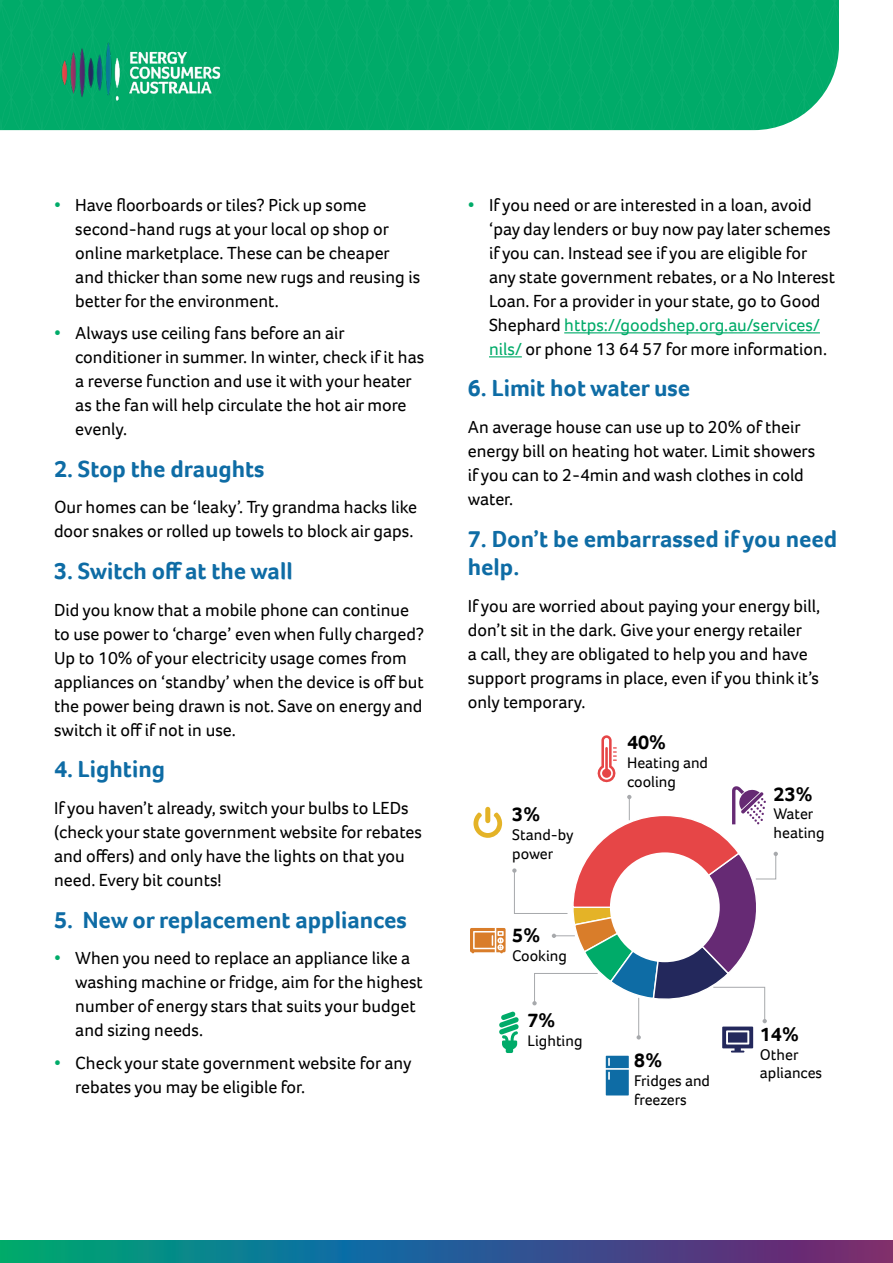
<style>
.page{position:relative;width:893px;height:1263px;background:#fff}
.page>*{position:absolute;margin:0;border:0;box-sizing:border-box;transform-origin:0 0}
.t1{font:700 24px/28.8px "Foco";color:#0e6ca5}
.t2{font:700 20.1px "Foco";color:#000}
.t3{font:18px/24px "Foco";color:#000}
.t4{font:15.9px/18.8px "Foco";color:#000}
.s1{color:#00ab69}
</style>
<div class="page">
<svg style="left:0;top:1240px;width:893px;height:23px;background:#2c6087"></svg>
<hr style="left:564px;top:332px;width:256px;height:1px;background:#00ab69">
<hr style="left:489px;top:356px;width:33px;height:1px;background:#00ab69">
<div style="left:0;top:0;width:839px;height:130px;background:#00ab69"></div>
<img style="left:57px;top:39px;width:176px;height:65px">
<svg style="left:470px;top:735px;width:308px;height:360px"></svg>
<p class="t3" style="left:75px;top:192px;width:347px;text-indent:-21px"><span class="s1">•</span> Have floorboards or tiles? Pick up some second-hand rugs at your local op shop or online marketplace. These can be cheaper and thicker than some new rugs and reusing is better for the environment.</p>
<p class="t3" style="left:75px;top:321px;width:351px;text-indent:-21px"><span class="s1">•</span> Always use ceiling fans before an air conditioner in summer. In winter, check if it has a reverse function and use it with your heater as the fan will help circulate the hot air more evenly.</p>
<h1 class="t1" style="left:54px;top:454px;width:212px">2. Stop the draughts</h1>
<p class="t3" style="left:54px;top:495px;width:365px">Our homes can be ‘leaky’. Try grandma hacks like door snakes or rolled up towels to block air gaps.</p>
<h1 class="t1" style="left:54px;top:556px;width:240px">3. Switch off at the wall</h1>
<p class="t3" style="left:54px;top:597px;width:372px">Did you know that a mobile phone can continue to use power to ‘charge’ even when fully charged?<br>Up to 10% of your electricity usage comes from appliances on ‘standby’ when the device is off but the power being drawn is not. Save on energy and switch it off if not in use.</p>
<h1 class="t1" style="left:54px;top:755px;width:113px">4. Lighting</h1>
<p class="t3" style="left:54px;top:796px;width:370px">If you haven’t already, switch your bulbs to LEDs (check your state government website for rebates and offers) and only have the lights on that you need. Every bit counts!</p>
<h1 class="t1" style="left:54px;top:905px;width:354px">5. New or replacement appliances</h1>
<p class="t3" style="left:75px;top:946px;width:349px;text-indent:-21px"><span class="s1">•</span> When you need to replace an appliance like a washing machine or fridge, aim for the highest number of energy stars that suits your budget and sizing needs.</p>
<p class="t3" style="left:75px;top:1051px;width:338px;text-indent:-21px"><span class="s1">•</span> Check your state government website for any rebates you may be eligible for.</p>
<p class="t3" style="left:489px;top:192px;width:348px;text-indent:-21px"><span class="s1">•</span> If you need or are interested in a loan, avoid ‘pay day lenders or buy now pay later schemes if you can. Instead see if you are eligible for any state government rebates, or a No Interest Loan. For a provider in your state, go to Good Shephard <span class="s1">https://goodshep.org.au/services/ nils/</span> or phone 13 64 57 for more information.</p>
<h1 class="t1" style="left:468px;top:373px;width:224px">6. Limit hot water use</h1>
<p class="t3" style="left:468px;top:415px;width:349px">An average house can use up to 20% of their energy bill on heating hot water. Limit showers if you can to 2-4min and wash clothes in cold water.</p>
<h1 class="t1" style="left:468px;top:524px;width:371px">7. Don’t be embarrassed if you need help.</h1>
<p class="t3" style="left:468px;top:594px;width:354px">If you are worried about paying your energy bill, don’t sit in the dark. Give your energy retailer<br>a call, they are obligated to help you and have support programs in place, even if you think it’s only temporary.</p>
<p class="t2" style="left:627px;top:729px;width:40px">40%</p>
<p class="t4" style="left:627px;top:753px;width:82px">Heating and cooling</p>
<p class="t2" style="left:774px;top:780px;width:40px">23%</p>
<p class="t4" style="left:774px;top:804px;width:53px">Water heating</p>
<p class="t2" style="left:512px;top:801px;width:29px">3%</p>
<p class="t4" style="left:512px;top:825px;width:63px">Stand-by power</p>
<p class="t2" style="left:512px;top:922px;width:29px">5%</p>
<p class="t4" style="left:512px;top:946px;width:56px">Cooking</p>
<p class="t2" style="left:527px;top:1007px;width:29px">7%</p>
<p class="t4" style="left:527px;top:1031px;width:57px">Lighting</p>
<p class="t2" style="left:634px;top:1047px;width:29px">8%</p>
<p class="t4" style="left:634px;top:1071px;width:77px">Fridges and freezers</p>
<p class="t2" style="left:760px;top:1021px;width:40px">14%</p>
<p class="t4" style="left:760px;top:1045px;width:64px">Other apliances</p>
</div>
